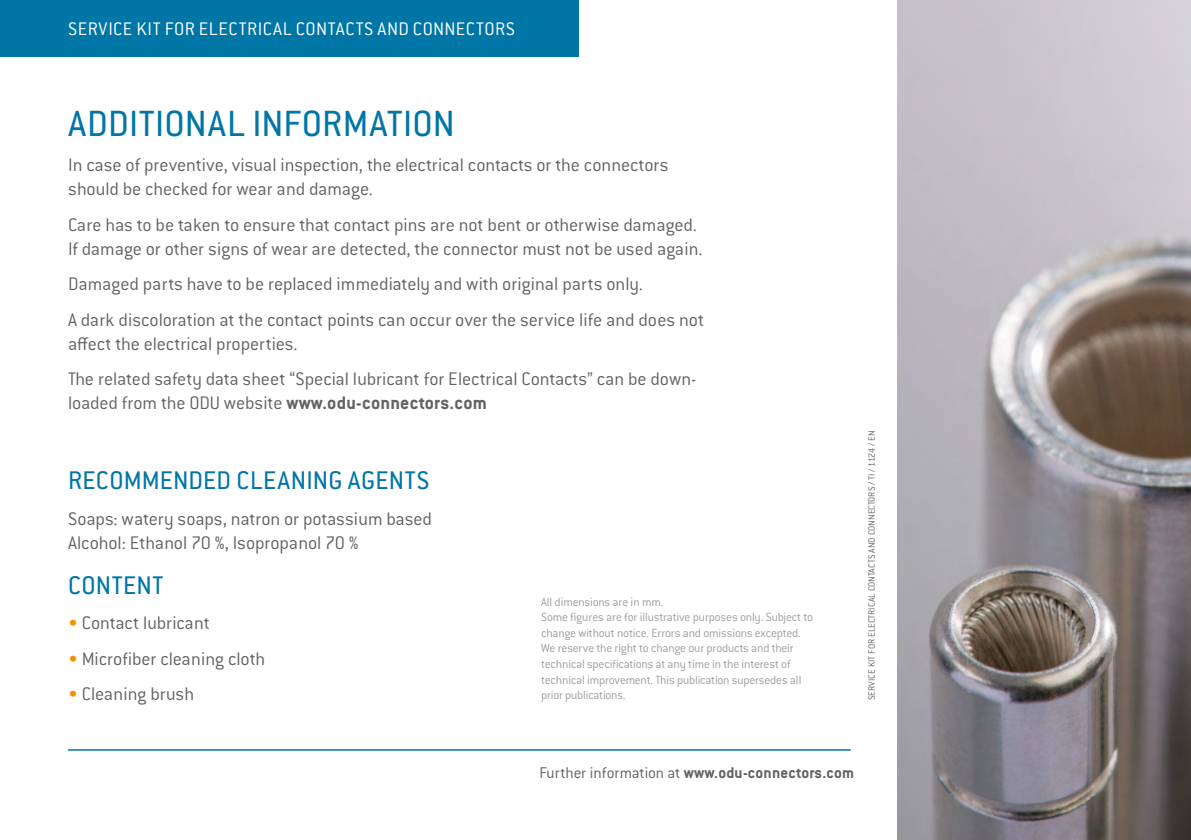
<style>
.page{position:relative;width:1191px;height:840px;background:#fff}
.page>*{position:absolute;margin:0;border:0;box-sizing:border-box;transform-origin:0 0}
.t1{font:40px "Conduit ITC Pro";color:#0076a7}
.t2{font:28px "Conduit ITC Pro";letter-spacing:.015em;color:#0076a7}
.t3{font:300 20px/24px "Conduit ITC Pro";letter-spacing:-.005em;color:#646363}
.t4{font:300 20px "Conduit ITC Pro";letter-spacing:.03em;color:#fff}
.t5{font:700 17px "Conduit ITC Pro";letter-spacing:.01em;color:#646363}
.t6{font:300 13px/15.6px "Conduit ITC Pro";letter-spacing:-.015em;color:#9d9d9c}
.t7{font:300 10px "Conduit ITC Pro";color:#646363}
.s1{font-weight:700}
.s2{font-weight:400;color:#f39200}
.s3{font-weight:300}
</style>
<div class="page">
<img style="left:898px;top:0;width:293px;height:839px">
<hr style="left:68px;top:748px;width:782px;height:2px;background:#0076a7">
<div style="left:0;top:0;width:578px;height:57px;background:#0076a7"></div>
<p class="t4" style="left:68px;top:18px;width:448px">SERVICE KIT FOR ELECTRICAL CONTACTS AND CONNECTORS</p>
<h1 class="t1" style="left:68px;top:101px;width:388px">ADDITIONAL INFORMATION</h1>
<p class="t3" style="left:68px;top:153px;width:602px">In case of preventive, visual inspection, the electrical contacts or the connectors should be checked for wear and damage.</p>
<p class="t3" style="left:68px;top:212px;width:636px">Care has to be taken to ensure that contact pins are not bent or otherwise damaged.<br>If damage or other signs of wear are detected, the connector must not be used again.</p>
<p class="t3" style="left:68px;top:266px;width:637px;line-height:35.4px">Damaged parts have to be replaced immediately and with original parts only.<br>A dark discoloration at the contact points can occur over the service life and does not</p>
<p class="t3" style="left:68px;top:325px;width:630px;line-height:35.4px">affect the electrical properties.<br>The related safety data sheet “Special lubricant for Electrical Contacts” can be down-</p>
<p class="t3" style="left:68px;top:390px;width:420px">loaded from the ODU website <span class="s1">www.odu-connectors.com</span></p>
<h2 class="t2" style="left:68px;top:465px;width:363px">RECOMMENDED CLEANING AGENTS</h2>
<p class="t3" style="left:68px;top:506px;width:365px">Soaps: watery soaps, natron or potassium based<br>Alcohol: Ethanol 70 %, Isopropanol 70 %</p>
<h2 class="t2" style="left:68px;top:569px;width:97px">CONTENT</h2>
<p class="t3" style="left:68px;top:610px;width:143px"><span class="s2">•</span> Contact lubricant</p>
<p class="t3" style="left:68px;top:646px;width:199px"><span class="s2">•</span> Microfiber cleaning cloth</p>
<p class="t3" style="left:68px;top:681px;width:128px"><span class="s2">•</span> Cleaning brush</p>
<p class="t6" style="left:541px;top:593px;width:273px">All dimensions are in mm.<br>Some figures are for illustrative purposes only. Subject to change without notice. Errors and omissions excepted.<br>We reserve the right to change our products and their technical specifications at any time in the interest of technical improvement. This publication supersedes all prior publications.</p>
<p class="t7" style="left:866px;top:700px;width:271px;rotate:-90deg">SERVICE KIT FOR ELECTRICAL CONTACTS AND CONNECTORS / TI / 1124 / EN</p>
<p class="t5" style="left:539px;top:762px;width:316px"><span class="s3">Further information at</span> www.odu-connectors.com</p>
</div>
